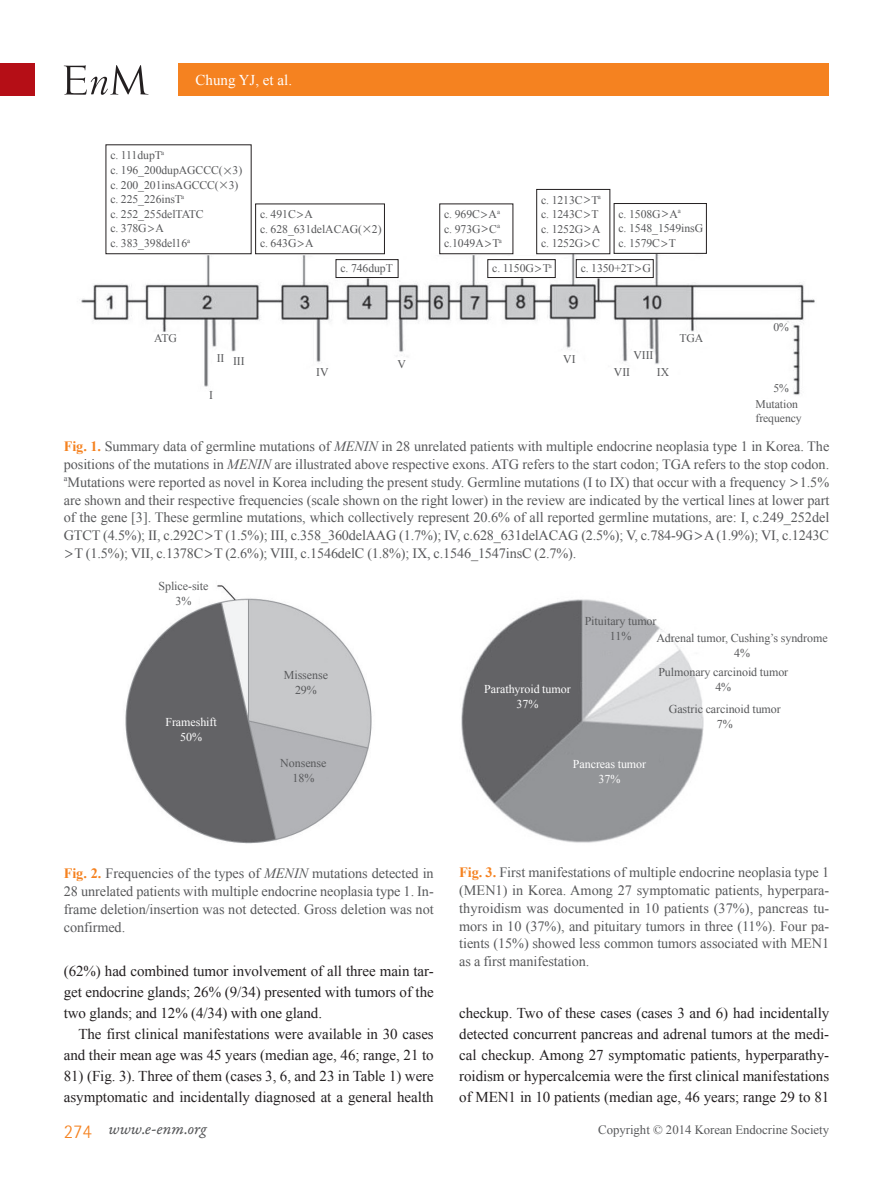
<style>
.page{position:relative;width:893px;height:1191px;background:#fff}
.page>*{position:absolute;margin:0;border:0;box-sizing:border-box;transform-origin:0 0}
.t1{font:16.5px "Garamond Premr Pro It Capt";color:#57585a}
.본문{font:15px/21px "Times New Roman";letter-spacing:-.005em;color:#231f20;text-align:justify}
.t2{font:15px "Times New Roman";color:#fff}
.표그림제목{font:14.25px/17.9px "Times New Roman";letter-spacing:-.005em;color:#57585a;text-align:justify}
.t3{font:12.75px "Times New Roman";color:#57585a}
.그림지문{font:12px "Times New Roman";letter-spacing:-.005em;color:#57585a}
.그림지문-2{font:12px "Times New Roman";letter-spacing:-.005em;color:#fff}
.그림지문-3{font:11.7px "Times New Roman";letter-spacing:-.005em;color:#57585a}
.s1{font-family:"Dotum"}
.s2{font-weight:700;color:#f58220}
.s3{font-style:italic}
.s4{font-family:"Rotis Semi Sans Std";font-weight:300;font-size:19.5px;color:#f58220}
</style>
<div class="page">
<div style="left:0;top:64px;width:34px;height:32px;background:#b50e16"></div>
<div style="left:179px;top:64px;width:650px;height:32px;background:#f58220"></div>
<svg style="left:64px;top:65px;width:85px;height:30px"></svg>
<img style="left:81px;top:253px;width:734px;height:142px">
<div style="left:255px;top:204px;width:130px;height:50px;border:1px solid #231f20"></div>
<div style="left:440px;top:204px;width:73px;height:50px;border:1px solid #231f20"></div>
<div style="left:536px;top:189px;width:74px;height:65px;border:1px solid #231f20"></div>
<div style="left:614px;top:203px;width:93px;height:50px;border:1px solid #231f20"></div>
<div style="left:336px;top:259px;width:62px;height:19px;border:1px solid #231f20"></div>
<div style="left:488px;top:259px;width:67px;height:19px;border:1px solid #231f20"></div>
<div style="left:576px;top:259px;width:77px;height:19px;border:1px solid #231f20"></div>
<img style="left:461px;top:599px;width:243px;height:244px">
<img style="left:125px;top:585px;width:247px;height:259px">
<p class="t2" style="left:196px;top:70px;width:98px">Chung YJ, et al.</p>
<p class="그림지문-3" style="left:110px;top:147px;width:55px">c. 111dupT<sup>a</sup></p>
<p class="그림지문-3" style="left:110px;top:162px;width:133px">c. 196_200dupAGCCC(<span class="s1">×</span>3)</p>
<p class="그림지문-3" style="left:110px;top:177px;width:130px">c. 200_201insAGCCC(<span class="s1">×</span>3)</p>
<p class="그림지문-3" style="left:110px;top:191px;width:75px">c. 225_226insT<sup>a</sup></p>
<p class="그림지문-3" style="left:110px;top:206px;width:95px">c. 252_255delTATC</p>
<p class="그림지문-3" style="left:110px;top:221px;width:55px">c. 378G<span class="s1">&gt;</span>A</p>
<p class="그림지문-3" style="left:110px;top:235px;width:81px">c. 383_398del16<sup>a</sup></p>
<p class="그림지문-3" style="left:260px;top:206px;width:54px">c. 491C<span class="s1">&gt;</span>A</p>
<p class="그림지문-3" style="left:260px;top:221px;width:123px">c. 628_631delACAG(<span class="s1">×</span>2)</p>
<p class="그림지문-3" style="left:260px;top:235px;width:55px">c. 643G<span class="s1">&gt;</span>A</p>
<p class="그림지문-3" style="left:444px;top:206px;width:57px">c. 969C<span class="s1">&gt;</span>A<sup>a</sup></p>
<p class="그림지문-3" style="left:444px;top:221px;width:57px">c. 973G<span class="s1">&gt;</span>C<sup>a</sup></p>
<p class="그림지문-3" style="left:444px;top:235px;width:59px">c.1049A<span class="s1">&gt;</span>T<sup>a</sup></p>
<p class="그림지문-3" style="left:541px;top:192px;width:61px">c. 1213C<span class="s1">&gt;</span>T<sup>a</sup></p>
<p class="그림지문-3" style="left:541px;top:206px;width:59px">c. 1243C<span class="s1">&gt;</span>T</p>
<p class="그림지문-3" style="left:541px;top:221px;width:61px">c. 1252G<span class="s1">&gt;</span>A</p>
<p class="그림지문-3" style="left:541px;top:236px;width:60px">c. 1252G<span class="s1">&gt;</span>C</p>
<p class="그림지문-3" style="left:618px;top:206px;width:64px">c. 1508G<span class="s1">&gt;</span>A<sup>a</sup></p>
<p class="그림지문-3" style="left:618px;top:220px;width:86px">c. 1548_1549insG</p>
<p class="그림지문-3" style="left:618px;top:235px;width:59px">c. 1579C<span class="s1">&gt;</span>T</p>
<p class="그림지문-3" style="left:154px;top:330px;width:24px">ATG</p>
<p class="그림지문-3" style="left:217px;top:350px;width:9px">II</p>
<p class="그림지문-3" style="left:233px;top:353px;width:13px">III</p>
<p class="그림지문-3" style="left:209px;top:387px;width:5px">I</p>
<p class="그림지문-3" style="left:340px;top:261px;width:54px">c. 746dupT</p>
<p class="그림지문-3" style="left:492px;top:261px;width:61px">c. 1150G<span class="s1">&gt;</span>T<sup>a</sup></p>
<p class="그림지문-3" style="left:581px;top:261px;width:72px">c. 1350+2T<span class="s1">&gt;</span>G</p>
<p class="그림지문-3" style="left:316px;top:365px;width:14px">IV</p>
<p class="그림지문-3" style="left:398px;top:356px;width:10px">V</p>
<p class="그림지문-3" style="left:563px;top:351px;width:14px">VI</p>
<p class="그림지문-3" style="left:633px;top:347px;width:21px">VIII</p>
<p class="그림지문-3" style="left:614px;top:365px;width:18px">VII</p>
<p class="그림지문-3" style="left:657px;top:364px;width:14px">IX</p>
<p class="그림지문-3" style="left:679px;top:330px;width:25px">TGA</p>
<p class="그림지문-3" style="left:773px;top:319px;width:17px">0%</p>
<p class="그림지문-3" style="left:773px;top:380px;width:17px">5%</p>
<p class="그림지문-3" style="left:755px;top:396px;width:44px">Mutation</p>
<p class="그림지문-3" style="left:755px;top:411px;width:48px">frequency</p>
<p class="표그림제목" style="left:64px;top:437px;width:767px"><span class="s2">Fig. 1.</span> Summary data of germline mutations of <span class="s3">MENIN</span> in 28 unrelated patients with multiple endocrine neoplasia type 1 in Korea. The positions of the mutations in <span class="s3">MENIN</span> are illustrated above respective exons. ATG refers to the start codon; TGA refers to the stop codon. <sup>a</sup>Mutations were reported as novel in Korea including the present study. Germline mutations (I to IX) that occur with a frequency <span class="s1">&gt;</span>1.5% are shown and their respective frequencies (scale shown on the right lower) in the review are indicated by the vertical lines at lower part of the gene [3]. These germline mutations, which collectively represent 20.6% of all reported germline mutations, are: I, c.249_252del GTCT (4.5%); II, c.292C<span class="s1">&gt;</span>T (1.5%); III, c.358_360delAAG (1.7%); IV, c.628_631delACAG (2.5%); V, c.784-9G<span class="s1">&gt;</span>A (1.9%); VI, c.1243C <span class="s1">&gt;</span>T (1.5%); VII, c.1378C<span class="s1">&gt;</span>T (2.6%); VIII, c.1546delC (1.8%); IX, c.1546_1547insC (2.7%).</p>
<p class="그림지문" style="left:158px;top:578px;width:52px">Splice-site</p>
<p class="그림지문" style="left:176px;top:593px;width:17px">3%</p>
<p class="그림지문-2" style="left:165px;top:714px;width:53px">Frameshift</p>
<p class="그림지문-2" style="left:180px;top:729px;width:23px">50%</p>
<p class="그림지문" style="left:284px;top:667px;width:46px">Missense</p>
<p class="그림지문" style="left:295px;top:682px;width:23px">29%</p>
<p class="그림지문" style="left:280px;top:755px;width:48px">Nonsense</p>
<p class="그림지문" style="left:292px;top:770px;width:23px">18%</p>
<p class="그림지문-2" style="left:484px;top:681px;width:88px">Parathyroid tumor</p>
<p class="그림지문-2" style="left:517px;top:696px;width:23px">37%</p>
<p class="그림지문" style="left:585px;top:613px;width:73px">Pituitary tumor</p>
<p class="그림지문" style="left:610px;top:628px;width:23px">11%</p>
<p class="그림지문" style="left:656px;top:629px;width:173px">Adrenal tumor, Cushing’s syndrome</p>
<p class="그림지문" style="left:734px;top:644px;width:17px">4%</p>
<p class="그림지문" style="left:658px;top:663px;width:131px">Pulmonary carcinoid tumor</p>
<p class="그림지문" style="left:715px;top:678px;width:17px">4%</p>
<p class="그림지문" style="left:669px;top:700px;width:114px">Gastric carcinoid tumor</p>
<p class="그림지문" style="left:717px;top:715px;width:17px">7%</p>
<p class="그림지문-2" style="left:573px;top:756px;width:75px">Pancreas tumor</p>
<p class="그림지문-2" style="left:599px;top:771px;width:23px">37%</p>
<p class="표그림제목" style="left:64px;top:864px;width:371px"><span class="s2">Fig. 2.</span> Frequencies of the types of <span class="s3">MENIN</span> mutations detected in 28 unrelated patients with multiple endocrine neoplasia type 1. In&shy;frame deletion/insertion was not detected. Gross deletion was not confirmed.</p>
<p class="본문" style="left:64px;top:960px;width:371px">(62%) had combined tumor involvement of all three main tar&shy;get endocrine glands; 26% (9/34) presented with tumors of the two glands; and 12% (4/34) with one gland.</p>
<p class="본문" style="left:64px;top:1023px;width:371px;text-align:right">The first clinical manifestations were available in 30 cases and their mean age was 45 years (median age, 46; range, 21 to</p>
<p class="본문" style="left:64px;top:1065px;width:372px">81) (Fig. 3). Three of them (cases 3, 6, and 23 in Table 1) were asymptomatic and incidentally diagnosed at a general health</p>
<p class="표그림제목" style="left:459px;top:863px;width:371px"><span class="s2">Fig. 3.</span> First manifestations of multiple endocrine neoplasia type 1 (MEN1) in Korea. Among 27 symptomatic patients, hyperpara&shy;thyroidism was documented in 10 patients (37%), pancreas tu&shy;mors in 10 (37%), and pituitary tumors in three (11%). Four pa&shy;tients (15%) showed less common tumors associated with MEN1 as a first manifestation.</p>
<p class="본문" style="left:459px;top:1002px;width:372px">checkup. Two of these cases (cases 3 and 6) had incidentally detected concurrent pancreas and adrenal tumors at the medi&shy;cal checkup. Among 27 symptomatic patients, hyperparathy&shy;roidism or hypercalcemia were the first clinical manifestations of MEN1 in 10 patients (median age, 46 years; range 29 to 81</p>
<p class="t1" style="left:64px;top:1118px;width:144px"><span class="s4">274</span> www.e-enm.org</p>
<p class="t3" style="left:598px;top:1120px;width:233px">Copyright © 2014 Korean Endocrine Society</p>
</div>
